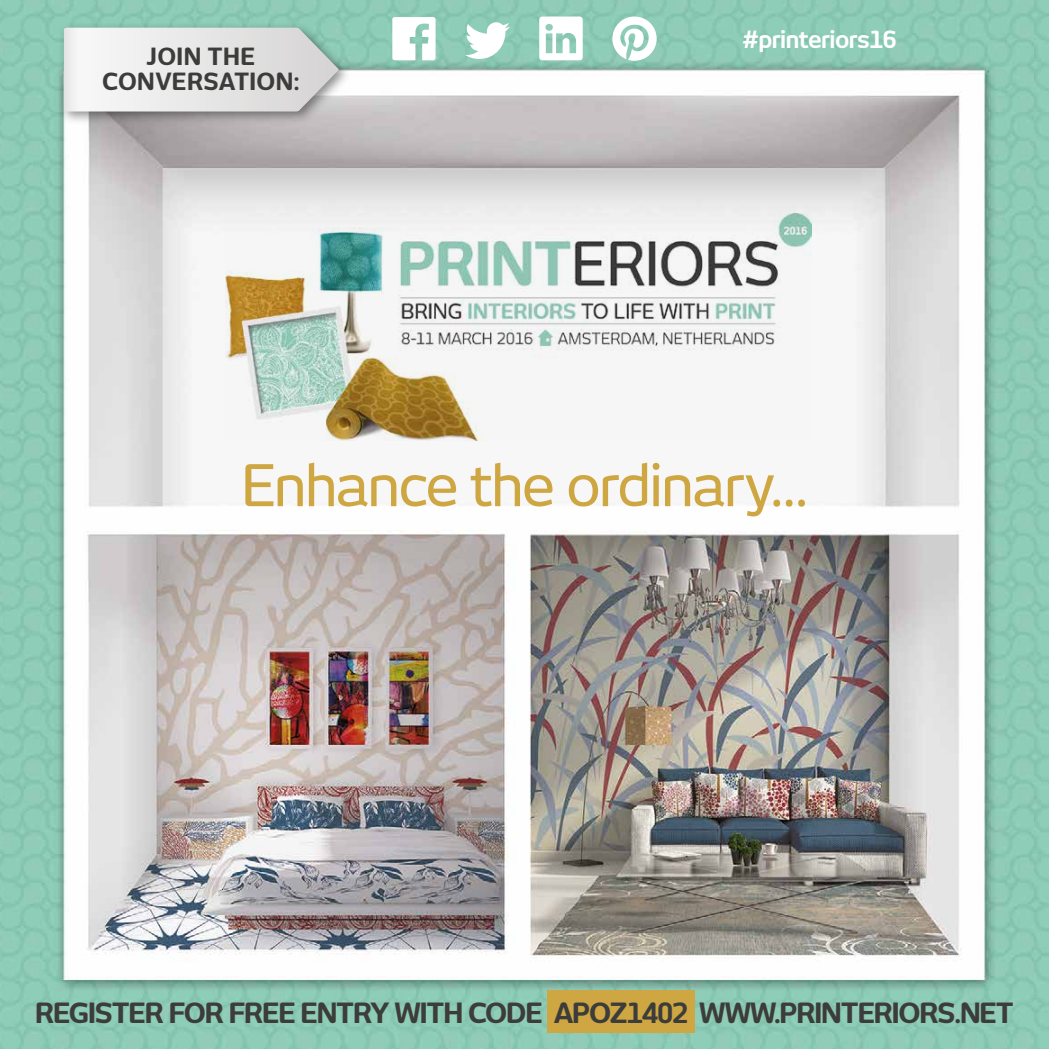
<style>
.page{position:relative;width:1049px;height:1049px;background:#fff}
.page>*{position:absolute;margin:0;border:0;box-sizing:border-box;transform-origin:0 0}
.t1{font:500 56.5px "New June";letter-spacing:-.035em;color:#cfa742}
.t2{font:700 27.5px "New June";letter-spacing:-.04em;color:#3c3c3b}
.t3{font:700 23.5px/25.5px "New June";letter-spacing:.02em;color:#3c3c3b;text-align:center}
.t4{font:700 23.5px "New June";letter-spacing:-.025em;color:#fff}
</style>
<div class="page">
<img style="left:1px;top:0;width:1048px;height:1049px">
<img style="left:0;top:0;width:1px;height:1049px">
<div style="left:547px;top:990px;width:147px;height:43px;background:#cfa742"></div>
<div style="left:58px;top:21px;width:293px;height:105px;background:#000;opacity:.45"></div>
<svg style="left:64px;top:28px;width:275px;height:83px"></svg>
<img style="left:226px;top:213px;width:585px;height:227px">
<svg style="left:539px;top:17px;width:44px;height:43px"></svg>
<svg style="left:465px;top:22px;width:45px;height:37px"></svg>
<svg style="left:392px;top:17px;width:44px;height:43px"></svg>
<svg style="left:612px;top:16px;width:45px;height:45px"></svg>
<p class="t3" style="left:102px;top:43px;width:199px">JOIN THE<br>CONVERSATION:</p>
<p class="t4" style="left:742px;top:25px;width:156px">#printeriors16</p>
<h1 class="t1" style="left:241px;top:452px;width:568px">Enhance the ordinary…</h1>
<p class="t2" style="left:35px;top:996px;width:980px">REGISTER FOR FREE ENTRY WITH CODE APOZ1402 WWW.PRINTERIORS.NET</p>
</div>
